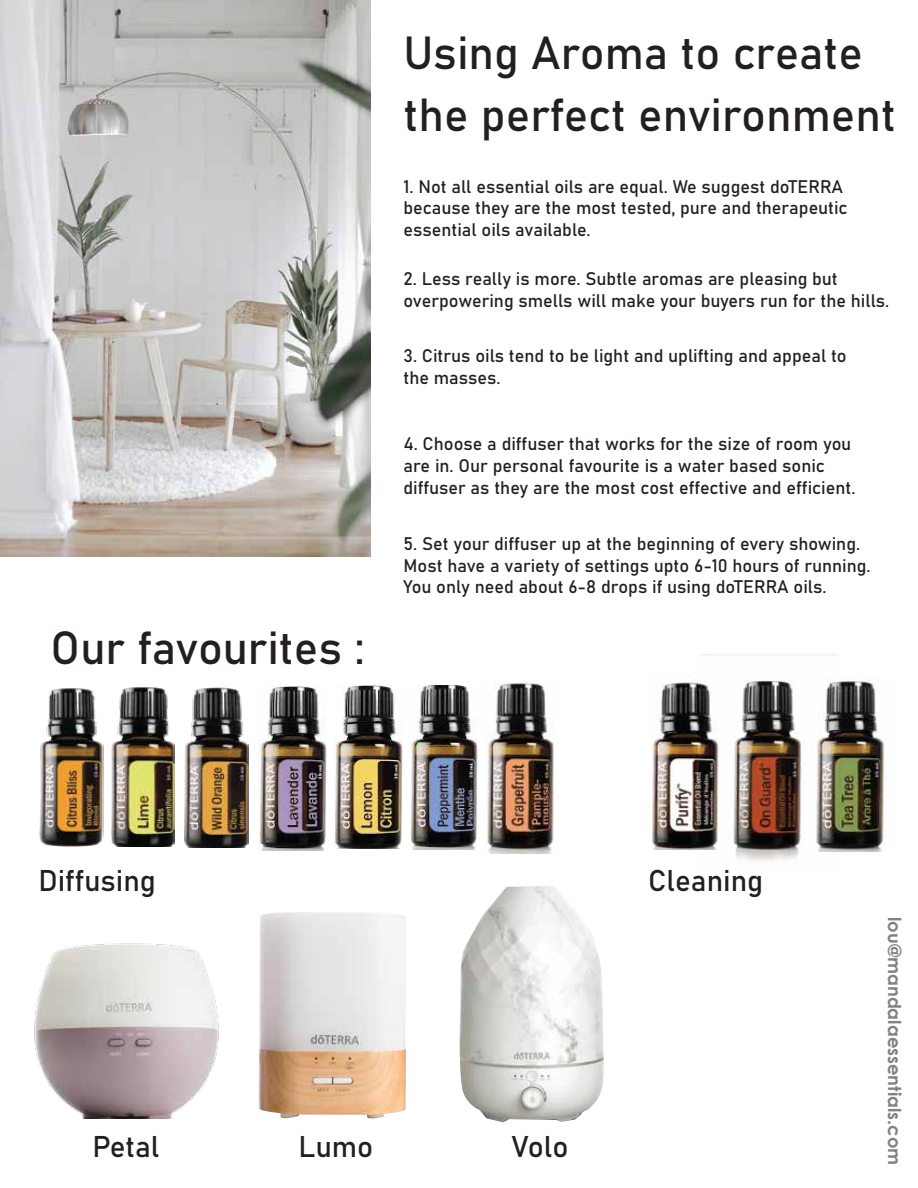
<style>
.page{position:relative;width:918px;height:1188px;background:#fff}
.page>*{position:absolute;margin:0;border:0;box-sizing:border-box;transform-origin:0 0}
.t1{font:45.75px/61.7px "Bahnschrift";color:#231f20}
.t2{font:29.55px "Bahnschrift";color:#231f20}
.t3{font:18px/21.6px "Bahnschrift";color:#231f20}
.t4{font:700 18px "Century Gothic";color:#808285}
</style>
<div class="page">
<img style="left:700px;top:680px;width:103px;height:181px">
<img style="left:0;top:0;width:371px;height:556px">
<img style="left:34px;top:943px;width:185px;height:175px">
<img style="left:39px;top:688px;width:65px;height:158px">
<img style="left:111px;top:687px;width:64px;height:159px">
<img style="left:184px;top:687px;width:64px;height:160px">
<img style="left:259px;top:912px;width:147px;height:207px">
<img style="left:459px;top:886px;width:145px;height:236px">
<img style="left:259px;top:687px;width:68px;height:163px">
<img style="left:334px;top:686px;width:69px;height:162px">
<img style="left:410px;top:685px;width:68px;height:164px">
<img style="left:653px;top:680px;width:74px;height:169px">
<img style="left:816px;top:679px;width:69px;height:173px">
<img style="left:486px;top:682px;width:69px;height:171px">
<h1 class="t1" style="left:404px;top:22px;width:494px">Using Aroma to create the perfect environment</h1>
<p class="t3" style="left:404px;top:176px;width:445px">1. Not all essential oils are equal. We suggest doTERRA because they are the most tested, pure and therapeutic essential oils available.</p>
<p class="t3" style="left:404px;top:268px;width:487px">2. Less really is more. Subtle aromas are pleasing but overpowering smells will make your buyers run for the hills.</p>
<p class="t3" style="left:404px;top:345px;width:445px">3. Citrus oils tend to be light and uplifting and appeal to the masses.</p>
<h1 class="t1" style="left:50px;top:617px;width:316px">Our favourites :</h1>
<p class="t3" style="left:404px;top:433px;width:453px">4. Choose a diffuser that works for the size of room you are in. Our personal favourite is a water based sonic diffuser as they are the most cost effective and efficient.</p>
<p class="t3" style="left:404px;top:533px;width:469px">5. Set your diffuser up at the beginning of every showing.<br>Most have a variety of settings upto 6-10 hours of running.<br>You only need about 6-8 drops if using doTERRA oils.</p>
<h2 class="t2" style="left:38px;top:862px;width:119px">Diffusing</h2>
<h2 class="t2" style="left:648px;top:862px;width:117px">Cleaning</h2>
<h2 class="t2" style="left:93px;top:1128px;width:69px">Petal</h2>
<h2 class="t2" style="left:298px;top:1128px;width:76px">Lumo</h2>
<h2 class="t2" style="left:512px;top:1128px;width:58px">Volo</h2>
<p class="t4" style="left:908px;top:917px;width:250px;rotate:90deg">lou@mandalaessentials.com</p>
</div>
